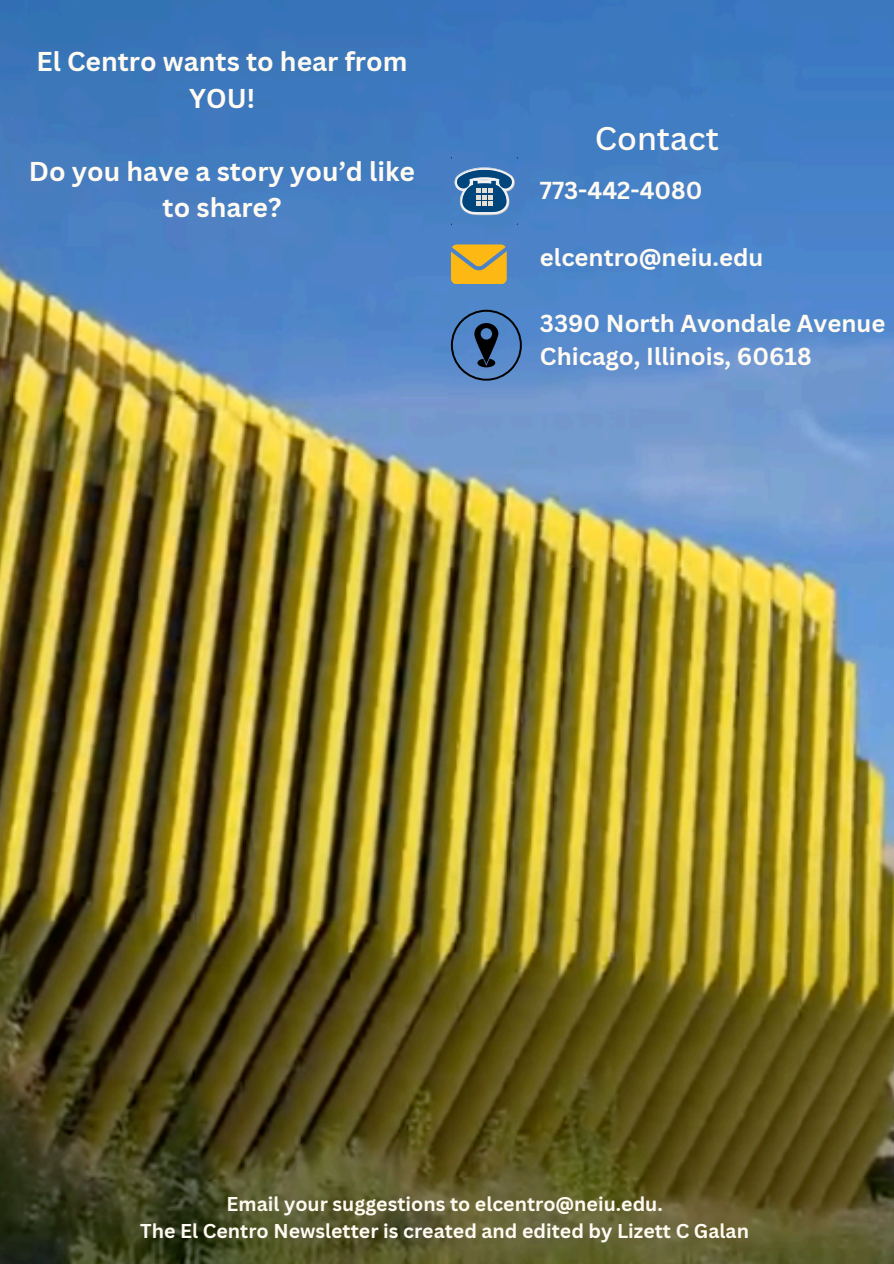
<style>
.page{position:relative;width:894px;height:1264px;background:#fff}
.page>*{position:absolute;margin:0;border:0;box-sizing:border-box;transform-origin:0 0}
.t1{font:500 31.8px "Canva Sans";color:#fffbf2}
.t2{font:700 26.55px/36.5px "Canva Sans";color:#fffbf2;text-align:center}
.t3{font:700 23.85px/33.2px "Canva Sans";color:#fffbf2}
.t4{font:700 19.5px "Canva Sans";color:#fffbf2}
</style>
<div class="page">
<img style="left:0;top:0;width:893px;height:1263px">
<svg style="left:454px;top:167px;width:60px;height:48px;background:#5582ab"></svg>
<svg style="left:451px;top:244px;width:55px;height:40px;background:#e3b02c"></svg>
<svg style="left:451px;top:310px;width:70px;height:70px;background:#446da1"></svg>
<p class="t2" style="left:36px;top:43px;width:372px">El Centro wants to hear from<br>YOU!</p>
<h2 class="t2" style="left:29px;top:152px;width:387px">Do you have a story you’d like to share?</h2>
<p class="t1" style="left:594px;top:116px;width:126px">Contact</p>
<h2 class="t3" style="left:540px;top:173px;width:164px">773-442-4080</h2>
<p class="t3" style="left:540px;top:240px;width:225px">elcentro@neiu.edu</p>
<h2 class="t3" style="left:540px;top:306px;width:347px">3390 North Avondale Avenue<br>Chicago, Illinois, 60618</h2>
<h2 class="t4" style="left:226px;top:1189px;width:437px">Email your suggestions to elcentro@neiu.edu.</h2>
<h1 class="t4" style="left:140px;top:1216px;width:610px">The El Centro Newsletter is created and edited by Lizett C Galan</h1>
</div>
